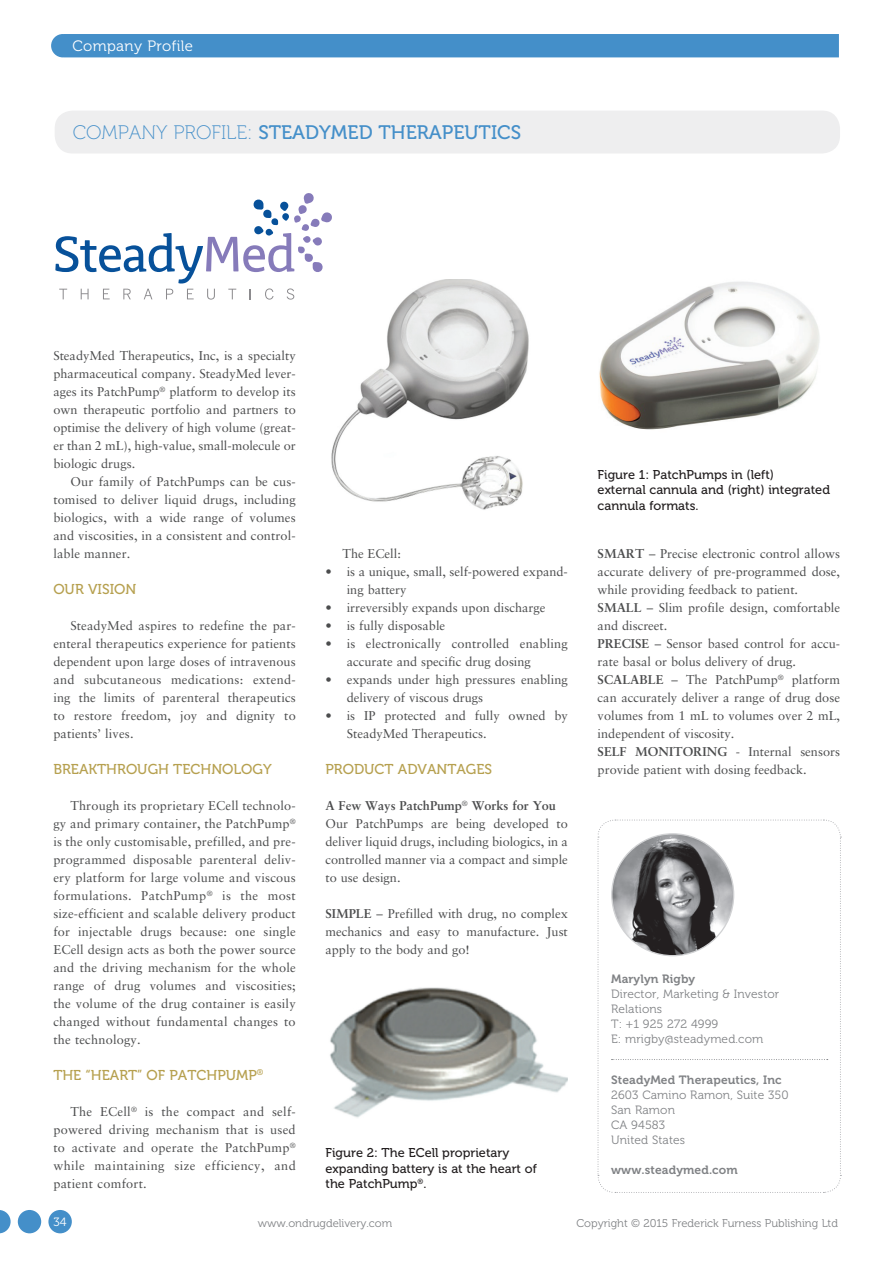
<style>
.page{position:relative;width:893px;height:1263px;background:#fff}
.page>*{position:absolute;margin:0;border:0;box-sizing:border-box;transform-origin:0 0}
.t1{font:19.5px "Museo 500";color:#448fc9}
.t2{font:15px "Museo 300";letter-spacing:.025em;color:#fff}
.t3{font:14.25px "Museo 500";color:#b6a04f}
.t4{font:12.75px/18px "Sabon LT Std";color:#4b4c4d;text-align:justify}
.t5{font:12.75px/15.3px "Museo 500";color:#231f20}
.t6{font:12px/15px "Museo 300";letter-spacing:.01em;color:#808285}
.t7{font:12px "Museo 700";letter-spacing:.01em;color:#808285}
.t8{font:12px "Museo 300";color:#fff}
.t9{font:11.25px "Museo 300";color:#808285}
.s1{font-family:"Museo 100"}
.s2{font-weight:700}
</style>
<div class="page">
<div style="left:48px;top:1210px;width:24px;height:23px;background:#448fc9;border-radius:50%"></div>
<div style="left:18px;top:1210px;width:23px;height:23px;background:#448fc9;border-radius:50%"></div>
<svg style="left:0;top:1210px;width:11px;height:23px"></svg>
<div style="left:51px;top:34px;width:788px;height:23px;background:#448fc9"></div>
<div style="left:55px;top:111px;width:785px;height:42px;background:#eeeeef;border-radius:18px"></div>
<img style="left:330px;top:987px;width:238px;height:131px">
<svg style="left:55px;top:193px;width:277px;height:107px"></svg>
<svg style="left:597px;top:819px;width:244px;height:374px"></svg>
<img style="left:325px;top:279px;width:204px;height:231px">
<img style="left:599px;top:281px;width:221px;height:149px">
<img style="left:612px;top:834px;width:122px;height:122px;border-radius:61px">
<p class="t2" style="left:72px;top:37px;width:122px">Company Profile</p>
<h1 class="t1" style="left:73px;top:121px;width:450px"><span class="s1">COMPANY PROFILE:</span> STEADYMED THERAPEUTICS</h1>
<p class="t4" style="left:53px;top:346px;width:244px">SteadyMed Therapeutics, Inc, is a specialty pharmaceutical company. SteadyMed lever&shy;ages its PatchPump<sup>®</sup> platform to develop its own therapeutic portfolio and partners to optimise the delivery of high volume (great&shy;er than 2 mL), high-value, small-molecule or biologic drugs.</p>
<p class="t4" style="left:53px;top:472px;width:244px;text-indent:17px">Our family of PatchPumps can be cus&shy;tomised to deliver liquid drugs, including biologics, with a wide range of volumes and viscosities, in a consistent and control&shy;lable manner.</p>
<p class="t3" style="left:53px;top:581px;width:85px">OUR VISION</p>
<p class="t4" style="left:53px;top:616px;width:244px;text-indent:17px">SteadyMed aspires to redefine the par&shy;enteral therapeutics experience for patients dependent upon large doses of intravenous and subcutaneous medications: extend&shy;ing the limits of parenteral therapeutics to restore freedom, joy and dignity to patients’ lives.</p>
<p class="t3" style="left:53px;top:761px;width:220px">BREAKTHROUGH TECHNOLOGY</p>
<p class="t4" style="left:53px;top:796px;width:244px;text-indent:17px">Through its proprietary ECell technolo&shy;gy and primary container, the PatchPump<sup>® </sup>is the only customisable, prefilled, and pre&shy;programmed disposable parenteral deliv&shy;ery platform for large volume and viscous formulations. PatchPump<sup>®</sup> is the most size-efficient and scalable delivery product for injectable drugs because: one single ECell design acts as both the power source and the driving mechanism for the whole range of drug volumes and viscosities; the volume of the drug container is easily changed without fundamental changes to the technology.</p>
<p class="t3" style="left:53px;top:1067px;width:211px">THE “HEART” OF PATCHPUMP<sup>®</sup></p>
<p class="t4" style="left:53px;top:1102px;width:244px;text-indent:17px">The ECell<sup>®</sup> is the compact and self&shy;powered driving mechanism that is used to activate and operate the PatchPump<sup>® </sup>while maintaining size efficiency, and patient comfort.</p>
<p class="t4" style="left:342px;top:544px;width:60px">The ECell:</p>
<p class="t4" style="left:347px;top:562px;width:223px;text-indent:-21px">• is a unique, small, self-powered expand&shy;ing battery</p>
<p class="t4" style="left:325px;top:598px;width:222px">• irreversibly expands upon discharge</p>
<p class="t4" style="left:325px;top:616px;width:121px">• is fully disposable</p>
<p class="t4" style="left:347px;top:634px;width:223px;text-indent:-21px">• is electronically controlled enabling accurate and specific drug dosing</p>
<p class="t4" style="left:347px;top:670px;width:223px;text-indent:-21px">• expands under high pressures enabling delivery of viscous drugs</p>
<p class="t4" style="left:347px;top:706px;width:223px;text-indent:-21px">• is IP protected and fully owned by<br>SteadyMed Therapeutics.</p>
<p class="t3" style="left:325px;top:761px;width:168px">PRODUCT ADVANTAGES</p>
<p class="t4" style="left:325px;top:796px;width:244px;text-align:left"><span class="s2">A Few Ways PatchPump</span><sup>®</sup> <span class="s2">Works for You </span>Our PatchPumps are being developed to deliver liquid drugs, including biologics, in a controlled manner via a compact and simple to use design.</p>
<p class="t4" style="left:325px;top:904px;width:244px"><span class="s2">SIMPLE</span> – Prefilled with drug, no complex mechanics and easy to manufacture. Just apply to the body and go!</p>
<p class="t5" style="left:325px;top:1145px;width:213px">Figure 2: The ECell proprietary expanding battery is at the heart of the PatchPump<sup>®</sup>.</p>
<p class="t5" style="left:598px;top:467px;width:234px">Figure 1: PatchPumps in (left)<br>external cannula and (right) integrated cannula formats.</p>
<p class="t4" style="left:598px;top:544px;width:244px;text-align:left"><span class="s2">SMART</span> – Precise electronic control allows accurate delivery of pre-programmed dose, while providing feedback to patient.<br><span class="s2">SMALL</span> – Slim profile design, comfortable and discreet.<br><span class="s2">PRECISE</span> – Sensor based control for accu&shy;rate basal or bolus delivery of drug.<br><span class="s2">SCALABLE</span> – The PatchPump<sup>®</sup> platform can accurately deliver a range of drug dose volumes from 1 mL to volumes over 2 mL, independent of viscosity.<br><span class="s2">SELF MONITORING</span> - Internal sensors provide patient with dosing feedback.</p>
<p class="t7" style="left:611px;top:972px;width:86px">Marylyn Rigby</p>
<p class="t6" style="left:611px;top:986px;width:170px">Director, Marketing &amp; Investor<br>Relations<br>T: +1 925 272 4999<br>E: mrigby@steadymed.com</p>
<p class="t7" style="left:611px;top:1073px;width:172px">SteadyMed Therapeutics, Inc</p>
<p class="t6" style="left:611px;top:1087px;width:179px">2603 Camino Ramon, Suite 350<br>San Ramon<br>CA 94583<br>United States</p>
<p class="t7" style="left:611px;top:1163px;width:128px">www.steadymed.com</p>
<p class="t8" style="left:53px;top:1215px;width:15px">34</p>
<p class="t9" style="left:258px;top:1217px;width:136px">www.ondrugdelivery.com</p>
<p class="t9" style="left:576px;top:1217px;width:263px">Copyright © 2015 Frederick Furness Publishing Ltd</p>
</div>
